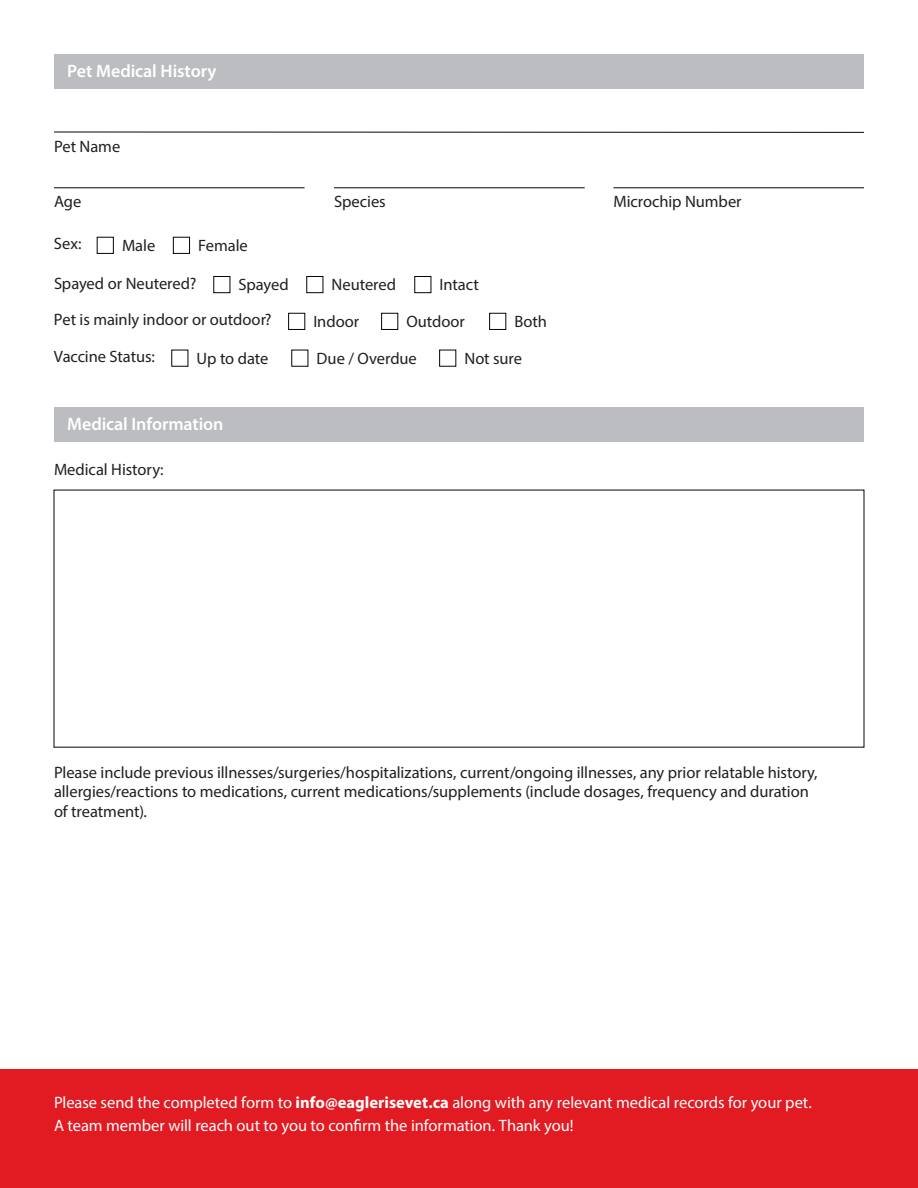
<style>
.page{position:relative;width:918px;height:1188px;background:#fff}
.page>*{position:absolute;margin:0;border:0;box-sizing:border-box;transform-origin:0 0}
.t1{font:600 18px "Myriad Pro";letter-spacing:-.005em;color:#fff}
.t2{font:16.5px/19.8px "Myriad Pro";letter-spacing:-.005em;color:#231f20}
.t3{font:16.5px/22.8px "Myriad Pro";letter-spacing:-.005em;color:#fff}
.s1{font-weight:700}
</style>
<div class="page">
<div style="left:54px;top:54px;width:810px;height:34px;background:#bcbdc0"></div>
<hr style="left:54px;top:132px;width:810px;height:1px;background:#040503">
<hr style="left:54px;top:188px;width:251px;height:1px;background:#040503">
<hr style="left:334px;top:188px;width:251px;height:1px;background:#040503">
<hr style="left:613px;top:188px;width:251px;height:1px;background:#040503">
<div style="left:97px;top:237px;width:17px;height:17px;border:1px solid #040503"></div>
<div style="left:173px;top:237px;width:17px;height:17px;border:1px solid #040503"></div>
<div style="left:214px;top:276px;width:16px;height:17px;border:1px solid #040503"></div>
<div style="left:307px;top:276px;width:16px;height:17px;border:1px solid #040503"></div>
<div style="left:415px;top:276px;width:16px;height:17px;border:1px solid #040503"></div>
<div style="left:288px;top:313px;width:17px;height:17px;border:1px solid #040503"></div>
<div style="left:381px;top:313px;width:17px;height:17px;border:1px solid #040503"></div>
<div style="left:489px;top:313px;width:17px;height:17px;border:1px solid #040503"></div>
<div style="left:439px;top:350px;width:17px;height:16px;border:1px solid #040503"></div>
<div style="left:0;top:1069px;width:918px;height:119px;background:#e21a21"></div>
<div style="left:54px;top:407px;width:810px;height:34px;background:#bcbdc0"></div>
<p class="t1" style="left:67px;top:59px;width:151px">Pet Medical History</p>
<p class="t2" style="left:54px;top:136px;width:68px">Pet Name</p>
<p class="t2" style="left:54px;top:192px;width:29px">Age</p>
<p class="t2" style="left:334px;top:192px;width:53px">Species</p>
<p class="t2" style="left:613px;top:192px;width:130px">Microchip Number</p>
<p class="t2" style="left:54px;top:234px;width:29px">Sex:</p>
<p class="t2" style="left:122px;top:235px;width:35px">Male</p>
<p class="t2" style="left:198px;top:235px;width:51px">Female</p>
<p class="t2" style="left:54px;top:273px;width:144px">Spayed or Neutered?</p>
<p class="t2" style="left:239px;top:275px;width:52px">Spayed</p>
<p class="t2" style="left:332px;top:275px;width:66px">Neutered</p>
<p class="t2" style="left:440px;top:275px;width:41px">Intact</p>
<p class="t2" style="left:54px;top:310px;width:219px">Pet is mainly indoor or outdoor?</p>
<p class="t2" style="left:313px;top:312px;width:47px">Indoor</p>
<p class="t2" style="left:406px;top:312px;width:60px">Outdoor</p>
<p class="t2" style="left:514px;top:312px;width:34px">Both</p>
<p class="t2" style="left:54px;top:347px;width:102px">Vaccine Status:</p>
<p class="t2" style="left:197px;top:348px;width:73px">Up to date</p>
<p class="t2" style="left:317px;top:348px;width:102px">Due / Overdue</p>
<p class="t2" style="left:464px;top:348px;width:59px">Not sure</p>
<p class="t1" style="left:67px;top:413px;width:158px">Medical Information</p>
<p class="t2" style="left:54px;top:459px;width:111px">Medical History:</p>
<p class="t2" style="left:54px;top:762px;width:765px">Please include previous illnesses/surgeries/hospitalizations, current/ongoing illnesses, any prior relatable history, allergies/reactions to medications, current medications/supplements (include dosages, frequency and duration of treatment).</p>
<p class="t3" style="left:54px;top:1091px;width:759px">Please send the completed form to <span class="s1">info@eaglerisevet.ca</span> along with any relevant medical records for your pet.<br>A team member will reach out to you to confirm the information. Thank you!</p>
</div>
